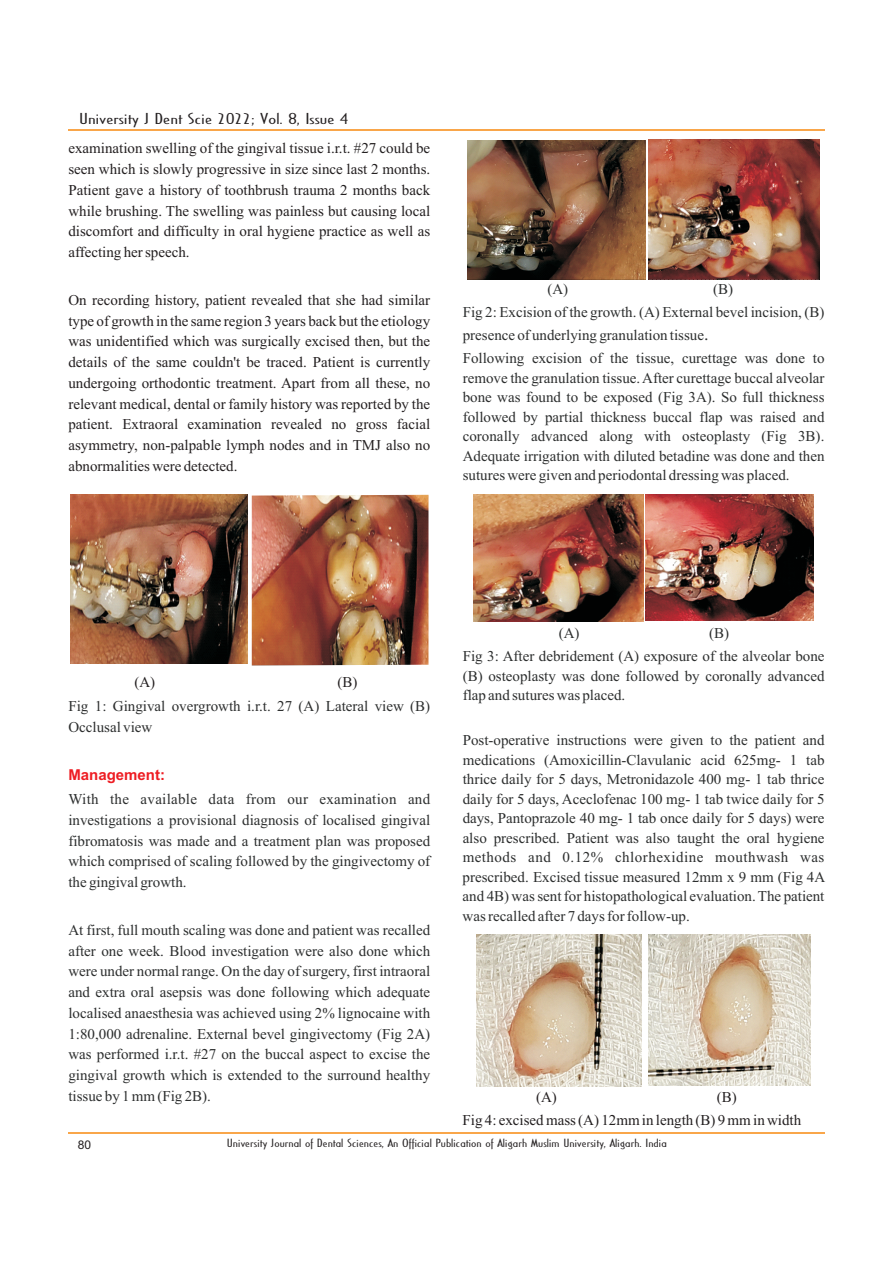
<style>
.page{position:relative;width:893px;height:1263px;background:#fff}
.page>*{position:absolute;margin:0;border:0;box-sizing:border-box;transform-origin:0 0}
.t1{font:15px/19.5px "Times New Roman";color:#2c2e2e}
.t2{font:15px/20.7px "Times New Roman";color:#231f20;text-align:justify}
.t3{font:15px "Cassandra";color:#231f20;scale:1.66 1}
.t4{font:700 15px "Arial";color:#ee1d23}
.t5{font:12px "Arial";color:#231f20}
.t6{font:11.25px "Cassandra";color:#231f20;scale:1.51 1}
.s1{font-size:18px}
</style>
<div class="page">
<hr style="left:68px;top:130px;width:756px;height:1px;background:#f9a64a">
<hr style="left:68px;top:1132px;width:756px;height:1px;background:#f9a64a">
<img style="left:70px;top:495px;width:178px;height:169px">
<img style="left:252px;top:495px;width:176px;height:170px">
<img style="left:467px;top:140px;width:178px;height:140px">
<img style="left:649px;top:140px;width:171px;height:139px">
<img style="left:473px;top:494px;width:170px;height:128px">
<img style="left:645px;top:494px;width:169px;height:126px">
<img style="left:476px;top:935px;width:165px;height:151px">
<img style="left:649px;top:935px;width:162px;height:150px">
<p class="t3" style="left:79px;top:112px;width:163px">University J Dent Scie 2022; Vol. 8, Issue 4</p>
<p class="t2" style="left:68px;top:139px;width:363px">examination swelling of the gingival tissue i.r.t. #27 could be seen which is slowly progressive in size since last 2 months.<br>Patient gave a history of toothbrush trauma 2 months back while brushing. The swelling was painless but causing local discomfort and difficulty in oral hygiene practice as well as affecting her speech.</p>
<p class="t2" style="left:68px;top:291px;width:363px">On recording history, patient revealed that she had similar type of growth in the same region 3 years back but the etiology was unidentified which was surgically excised then, but the details of the same couldn't be traced. Patient is currently undergoing orthodontic treatment. Apart from all these, no relevant medical, dental or family history was reported by the patient. Extraoral examination revealed no gross facial asymmetry, non-palpable lymph nodes and in TMJ also no abnormalities were detected.</p>
<p class="t1" style="left:463px;top:279px;width:363px;line-height:23px;text-indent:250px">(B)<br>Fig 2: Excision of the growth. (A) External bevel incision, (B) presence of underlying granulation tissue<span class="s1">.<br></span>Following excision of the tissue, curettage was done to</p>
<p class="t1" style="left:463px;top:369px;width:363px;text-align:justify">remove the granulation tissue. After curettage buccal alveolar bone was found to be exposed (Fig 3A). So full thickness followed by partial thickness buccal flap was raised and coronally advanced along with osteoplasty (Fig 3B).<br>Adequate irrigation with diluted betadine was done and then sutures were given and periodontal dressing was placed.</p>
<p class="t1" style="left:547px;top:281px;width:22px">(A)</p>
<p class="t2" style="left:134px;top:673px;width:22px">(A)</p>
<p class="t2" style="left:338px;top:673px;width:21px">(B)</p>
<p class="t1" style="left:68px;top:697px;width:363px;line-height:20.7px">Fig 1: Gingival overgrowth i.r.t. 27 (A) Lateral view (B)<br>Occlusal view</p>
<p class="t4" style="left:68px;top:769px;width:98px">Management:</p>
<p class="t1" style="left:68px;top:790px;width:363px;line-height:20.7px;text-align:justify">With the available data from our examination and investigations a provisional diagnosis of localised gingival fibromatosis was made and a treatment plan was proposed which comprised of scaling followed by the gingivectomy of the gingival growth.</p>
<p class="t1" style="left:68px;top:921px;width:363px;line-height:20.7px;text-align:justify">At first, full mouth scaling was done and patient was recalled after one week. Blood investigation were also done which were under normal range. On the day of surgery, first intraoral and extra oral asepsis was done following which adequate localised anaesthesia was achieved using 2% lignocaine with 1:80,000 adrenaline. External bevel gingivectomy (Fig 2A) was performed i.r.t. #27 on the buccal aspect to excise the gingival growth which is extended to the surround healthy tissue by 1 mm (Fig 2B).</p>
<p class="t1" style="left:463px;top:623px;width:363px;line-height:22.6px;text-indent:247px">(B)<br>Fig 3: After debridement (A) exposure of the alveolar bone</p>
<p class="t1" style="left:463px;top:667px;width:363px">(B) osteoplasty was done followed by coronally advanced flap and sutures was placed.</p>
<p class="t1" style="left:463px;top:732px;width:364px;text-align:justify">Post-operative instructions were given to the patient and medications (Amoxicillin-Clavulanic acid 625mg- 1 tab thrice daily for 5 days, Metronidazole 400 mg- 1 tab thrice daily for 5 days, Aceclofenac 100 mg- 1 tab twice daily for 5 days, Pantoprazole 40 mg- 1 tab once daily for 5 days) were also prescribed. Patient was also taught the oral hygiene methods and 0.12% chlorhexidine mouthwash was prescribed. Excised tissue measured 12mm x 9 mm (Fig 4A and 4B) was sent for histopathological evaluation. The patient was recalled after 7 days for follow-up.</p>
<p class="t1" style="left:559px;top:625px;width:22px">(A)</p>
<p class="t2" style="left:463px;top:1086px;width:340px;line-height:23.1px;text-indent:254px">(B)<br>Fig 4: excised mass (A) 12mm in length (B) 9 mm in width</p>
<p class="t2" style="left:536px;top:1088px;width:22px">(A)</p>
<p class="t5" style="left:78px;top:1140px;width:15px">80</p>
<p class="t6" style="left:227px;top:1138px;width:293px">University Journal of Dental Sciences, An Official Publication of Aligarh Muslim University, Aligarh. India</p>
</div>
